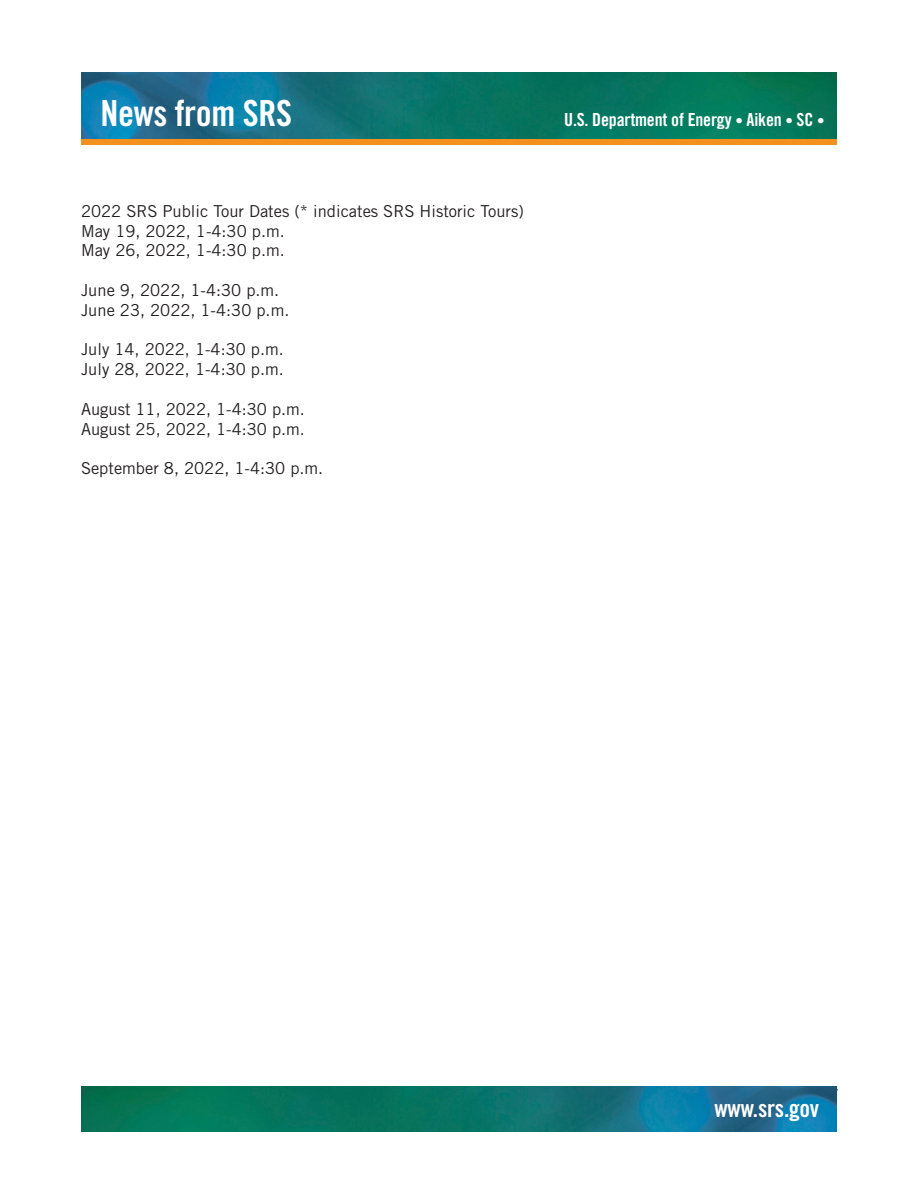
<style>
.page{position:relative;width:918px;height:1188px;background:#fff}
.page>*{position:absolute;margin:0;border:0;box-sizing:border-box;transform-origin:0 0}
.t1{font:36px "Trade Gothic LT Std Bd Cn 20";letter-spacing:-.01em;color:#fff}
.t2{font:24px "Trade Gothic LT Std Bd Cn 20";letter-spacing:-.01em;color:#fff}
.t3{font:18px "Trade Gothic LT Std Bd Cn 20";letter-spacing:-.01em;color:#fff}
._03_Body{font:16.5px "Trade Gothic LT Std";color:#231f20}
.s1{font-family:"Trade Gothic LT Std Cn 18";font-size:15px}
</style>
<div class="page">
<img style="left:81px;top:1086px;width:756px;height:45px">
<div style="left:81px;top:119px;width:756px;height:26px;background:linear-gradient(to right,#f4901d,#f4901d)"></div>
<img style="left:81px;top:72px;width:756px;height:66px">
<h1 class="t1" style="left:100px;top:91px;width:193px">News from SRS</h1>
<p class="_03_Body" style="left:81px;top:201px;width:444px">2022 SRS Public Tour Dates (* indicates SRS Historic Tours)</p>
<p class="_03_Body" style="left:81px;top:221px;width:205px">May 19, 2022, 1-4:30 p.m.</p>
<p class="_03_Body" style="left:81px;top:241px;width:205px">May 26, 2022, 1-4:30 p.m.</p>
<p class="_03_Body" style="left:81px;top:280px;width:200px">June 9, 2022, 1-4:30 p.m.</p>
<p class="_03_Body" style="left:81px;top:300px;width:210px">June 23, 2022, 1-4:30 p.m.</p>
<p class="_03_Body" style="left:81px;top:340px;width:204px">July 14, 2022, 1-4:30 p.m.</p>
<p class="_03_Body" style="left:81px;top:359px;width:204px">July 28, 2022, 1-4:30 p.m.</p>
<p class="_03_Body" style="left:81px;top:399px;width:226px">August 11, 2022, 1-4:30 p.m.</p>
<p class="_03_Body" style="left:81px;top:419px;width:226px">August 25, 2022, 1-4:30 p.m.</p>
<p class="_03_Body" style="left:81px;top:458px;width:244px">September 8, 2022, 1-4:30 p.m.</p>
<p class="t3" style="left:564px;top:108px;width:262px">U.S. Department of Energy <span class="s1">•</span> Aiken <span class="s1">•</span> SC <span class="s1">•</span></p>
<h2 class="t2" style="left:715px;top:1094px;width:106px">www.srs.gov</h2>
</div>
